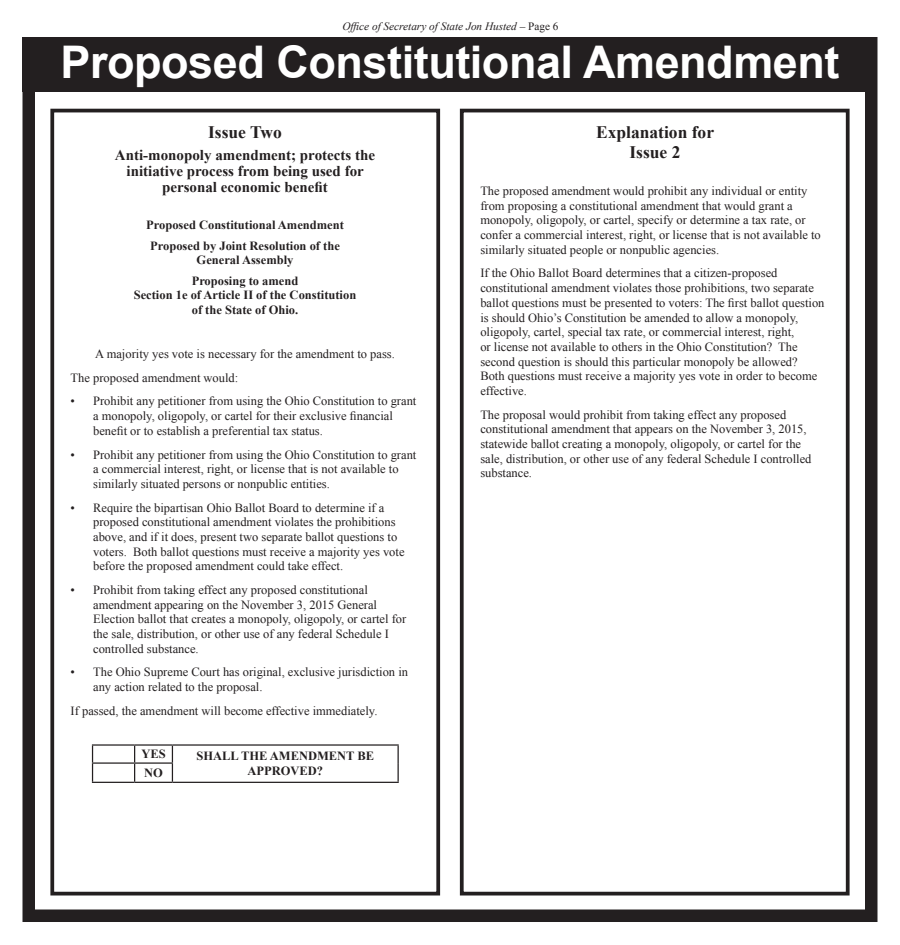
<style>
.page{position:relative;width:900px;height:945px;background:#fff}
.page>*{position:absolute;margin:0;border:0;box-sizing:border-box;transform-origin:0 0}
.t1{font:700 45px "Arial";letter-spacing:-.01em;color:#fff}
.t2{font:700 17.5px/20px "Times New Roman";color:#231f20;text-align:center}
.t3{font:700 15px/16.2px "Times New Roman";color:#231f20;text-align:center}
.t4{font:12.5px/14.8px "Times New Roman";color:#231f20}
.t5{font:700 12.5px/20.2px "Times New Roman";color:#231f20;text-align:center}
.t6{font:italic 11.25px "Times New Roman";color:#231f20}
.s1{font-style:normal}
</style>
<div class="page">
<div style="left:22px;top:31px;width:856px;height:891px;border:12px solid #231f20"></div>
<div style="left:22px;top:34px;width:856px;height:58px;background:#231f20"></div>
<div style="left:50px;top:109px;width:390px;height:787px;border:4px solid #231f20"></div>
<div style="left:460px;top:109px;width:390px;height:787px;border:4px solid #231f20"></div>
<div style="left:20px;top:22px;width:861px;height:15px;background:#fff"></div>
<hr style="left:92px;top:744px;width:43px;height:2px;background:#231f20">
<hr style="left:135px;top:744px;width:37px;height:2px;background:#231f20">
<hr style="left:172px;top:744px;width:227px;height:2px;background:#231f20">
<svg style="left:398px;top:746px;width:1px;height:36px"></svg>
<hr style="left:172px;top:782px;width:227px;height:1px;background:#231f20">
<hr style="left:92px;top:762px;width:43px;height:2px;background:#231f20">
<svg style="left:92px;top:746px;width:1px;height:36px"></svg>
<hr style="left:135px;top:762px;width:38px;height:2px;background:#231f20">
<svg style="left:134px;top:746px;width:1px;height:36px"></svg>
<svg style="left:172px;top:746px;width:1px;height:36px"></svg>
<hr style="left:92px;top:782px;width:43px;height:1px;background:#231f20">
<hr style="left:135px;top:782px;width:37px;height:1px;background:#231f20">
<p class="t6" style="left:342px;top:19px;width:218px">Office of Secretary of State Jon Husted <span class="s1">– Page 6</span></p>
<h1 class="t1" style="left:61px;top:32px;width:780px">Proposed Constitutional Amendment</h1>
<h2 class="t2" style="left:208px;top:122px;width:75px">Issue Two</h2>
<p class="t3" style="left:115px;top:146px;width:262px">Anti-monopoly amendment; protects the initiative process from being used for personal economic benefit</p>
<p class="t5" style="left:146px;top:215px;width:199px">Proposed Constitutional Amendment<br>Proposed by Joint Resolution of the</p>
<p class="t5" style="left:192px;top:250px;width:108px">General Assembly<br>Proposing to amend</p>
<p class="t5" style="left:134px;top:288px;width:224px;line-height:14.8px">Section 1e of Article II of the Constitution of the State of Ohio.</p>
<p class="t4" style="left:71px;top:342px;width:326px;line-height:23.8px;text-indent:25px">A majority yes vote is necessary for the amendment to pass.<br>The proposed amendment would:</p>
<p class="t4" style="left:93px;top:394px;width:325px;text-indent:-22px">• Prohibit any petitioner from using the Ohio Constitution to grant a monopoly, oligopoly, or cartel for their exclusive financial benefit or to establish a preferential tax status.</p>
<p class="t4" style="left:93px;top:447px;width:325px;text-indent:-22px">• Prohibit any petitioner from using the Ohio Constitution to grant a commercial interest, right, or license that is not available to similarly situated persons or nonpublic entities.</p>
<p class="t4" style="left:93px;top:500px;width:313px;text-indent:-22px">• Require the bipartisan Ohio Ballot Board to determine if a proposed constitutional amendment violates the prohibitions above, and if it does, present two separate ballot questions to voters. Both ballot questions must receive a majority yes vote before the proposed amendment could take effect.</p>
<p class="t4" style="left:93px;top:582px;width:315px;text-indent:-22px">• Prohibit from taking effect any proposed constitutional amendment appearing on the November 3, 2015 General Election ballot that creates a monopoly, oligopoly, or cartel for the sale, distribution, or other use of any federal Schedule I controlled substance.</p>
<p class="t4" style="left:93px;top:665px;width:316px;text-indent:-22px">• The Ohio Supreme Court has original, exclusive jurisdiction in any action related to the proposal.</p>
<p class="t4" style="left:71px;top:703px;width:308px">If passed, the amendment will become effective immediately.</p>
<p class="t5" style="left:141px;top:744px;width:26px">YES</p>
<p class="t5" style="left:196px;top:746px;width:179px">SHALL THE AMENDMENT BE</p>
<p class="t5" style="left:144px;top:762px;width:20px">NO</p>
<p class="t5" style="left:247px;top:761px;width:77px">APPROVED?</p>
<h2 class="t2" style="left:596px;top:122px;width:120px">Explanation for<br>Issue 2</h2>
<p class="t4" style="left:480px;top:183px;width:342px">The proposed amendment would prohibit any individual or entity from proposing a constitutional amendment that would grant a monopoly, oligopoly, or cartel, specify or determine a tax rate, or confer a commercial interest, right, or license that is not available to similarly situated people or nonpublic agencies.</p>
<p class="t4" style="left:480px;top:266px;width:346px">If the Ohio Ballot Board determines that a citizen-proposed constitutional amendment violates those prohibitions, two separate ballot questions must be presented to voters: The first ballot question is should Ohio’s Constitution be amended to allow a monopoly, oligopoly, cartel, special tax rate, or commercial interest, right,<br>or license not available to others in the Ohio Constitution? The second question is should this particular monopoly be allowed?<br>Both questions must receive a majority yes vote in order to become effective.</p>
<p class="t4" style="left:480px;top:407px;width:333px">The proposal would prohibit from taking effect any proposed constitutional amendment that appears on the November 3, 2015, statewide ballot creating a monopoly, oligopoly, or cartel for the sale, distribution, or other use of any federal Schedule I controlled substance.</p>
</div>
